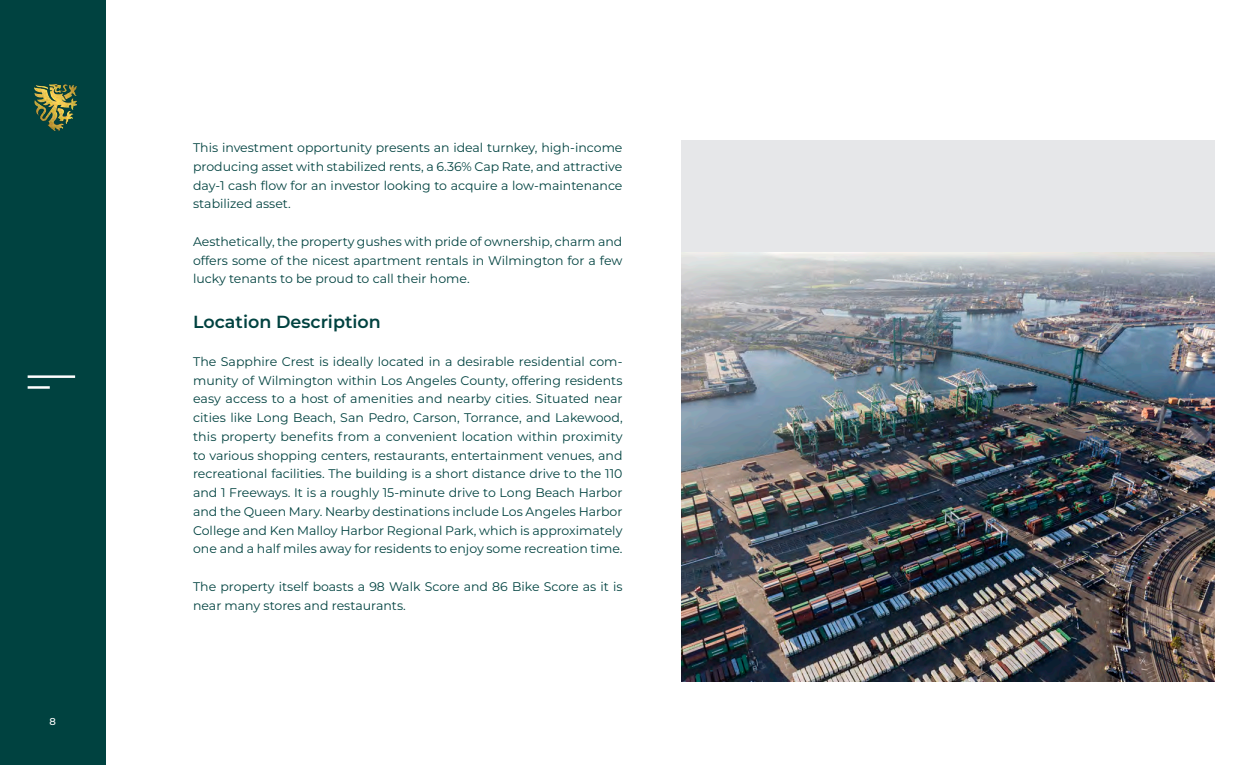
<style>
.page{position:relative;width:1260px;height:765px;background:#fff}
.page>*{position:absolute;margin:0;border:0;box-sizing:border-box;transform-origin:0 0}
.t1{font:600 17.5px "Montserrat";color:#004240}
.t2{font:12.5px/18.8px "Montserrat";color:#004240;text-align:justify}
.t3{font:500 10px "Montserrat";color:#fff}
</style>
<div class="page">
<div style="left:681px;top:140px;width:534px;height:542px;background:#e6e7e9"></div>
<img style="left:681px;top:252px;width:534px;height:430px">
<div style="left:0;top:0;width:106px;height:765px;background:#004240"></div>
<hr style="left:28px;top:375px;width:47px;height:3px;background:#fff">
<hr style="left:28px;top:386px;width:22px;height:3px;background:#fff">
<img style="left:34px;top:84px;width:42px;height:48px">
<p class="t3" style="left:50px;top:714px;width:8px">8</p>
<p class="t2" style="left:193px;top:138px;width:431px">This investment opportunity presents an ideal turnkey, high-income producing asset with stabilized rents, a 6.36% Cap Rate, and attractive day-1 cash flow for an investor looking to acquire a low-maintenance stabilized asset.</p>
<p class="t2" style="left:193px;top:232px;width:431px">Aesthetically, the property gushes with pride of ownership, charm and offers some of the nicest apartment rentals in Wilmington for a few lucky tenants to be proud to call their home.</p>
<p class="t1" style="left:193px;top:310px;width:189px">Location Description</p>
<p class="t2" style="left:193px;top:352px;width:431px">The Sapphire Crest is ideally located in a desirable residential com&shy;munity of Wilmington within Los Angeles County, offering residents easy access to a host of amenities and nearby cities. Situated near cities like Long Beach, San Pedro, Carson, Torrance, and Lakewood, this property benefits from a convenient location within proximity to various shopping centers, restaurants, entertainment venues, and recreational facilities. The building is a short distance drive to the 110 and 1 Freeways. It is a roughly 15-minute drive to Long Beach Harbor and the Queen Mary. Nearby destinations include Los Angeles Harbor College and Ken Malloy Harbor Regional Park, which is approximately one and a half miles away for residents to enjoy some recreation time.</p>
<p class="t2" style="left:193px;top:577px;width:431px">The property itself boasts a 98 Walk Score and 86 Bike Score as it is near many stores and restaurants.</p>
</div>
